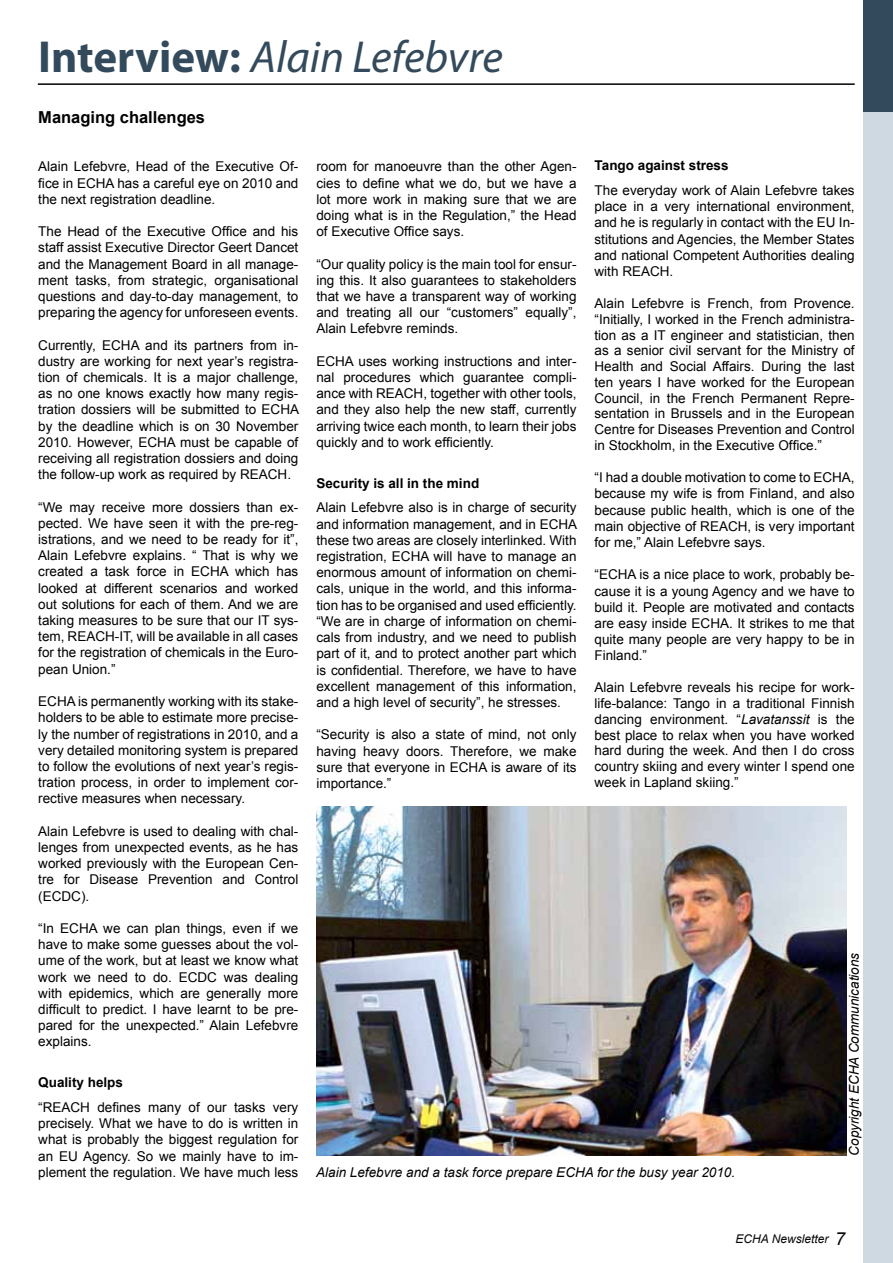
<style>
.page{position:relative;width:893px;height:1263px;background:#fff}
.page>*{position:absolute;margin:0;border:0;box-sizing:border-box;transform-origin:0 0}
.t1{font:italic 45px "Myriad Pro";color:#334a5c}
.t2{font:700 16.5px "Arial";color:#000}
.t3{font:13.5px/16.2px "Arial";color:#000;text-align:justify}
.t4{font:italic 13.5px "Arial";color:#000}
.t5{font:700 13.5px "Arial";color:#000}
.t6{font:italic 12px "Arial";color:#060606}
.s1{font-weight:700;font-style:normal}
.s2{font-style:italic}
.s3{font-size:18px}
</style>
<div class="page">
<div style="left:863px;top:0;width:30px;height:1263px;background:#ced9e2"></div>
<div style="left:863px;top:0;width:30px;height:111px;background:#334a5c"></div>
<hr style="left:38px;top:83px;width:817px;height:2px;background:#000">
<img style="left:316px;top:807px;width:530px;height:348px">
<h1 class="t1" style="left:38px;top:29px;width:466px"><span class="s1">Interview:</span> Alain Lefebvre</h1>
<p class="t2" style="left:38px;top:106px;width:168px">Managing challenges</p>
<p class="t3" style="left:38px;top:159px;width:262px">Alain Lefebvre, Head of the Executive Of&shy;fice in ECHA has a careful eye on 2010 and the next registration deadline.</p>
<p class="t3" style="left:38px;top:224px;width:262px">The Head of the Executive Office and his staff assist Executive Director Geert Dancet and the Management Board in all manage&shy;ment tasks, from strategic, organisational questions and day-to-day management, to preparing the agency for unforeseen events.</p>
<p class="t3" style="left:38px;top:337px;width:262px">Currently, ECHA and its partners from in&shy;dustry are working for next year’s registra&shy;tion of chemicals. It is a major challenge, as no one knows exactly how many regis&shy;tration dossiers will be submitted to ECHA by the deadline which is on 30 November 2010. However, ECHA must be capable of receiving all registration dossiers and doing the follow-up work as required by REACH.</p>
<p class="t3" style="left:38px;top:499px;width:262px">“We may receive more dossiers than ex&shy;pected. We have seen it with the pre-reg&shy;istrations, and we need to be ready for it”, Alain Lefebvre explains. “ That is why we created a task force in ECHA which has looked at different scenarios and worked out solutions for each of them. And we are taking measures to be sure that our IT sys&shy;tem, REACH-IT, will be available in all cases for the registration of chemicals in the Euro&shy;pean Union.”</p>
<p class="t3" style="left:38px;top:693px;width:262px">ECHA is permanently working with its stake&shy;holders to be able to estimate more precise&shy;ly the number of registrations in 2010, and a very detailed monitoring system is prepared to follow the evolutions of next year’s regis&shy;tration process, in order to implement cor&shy;rective measures when necessary.</p>
<p class="t3" style="left:38px;top:823px;width:262px">Alain Lefebvre is used to dealing with chal&shy;lenges from unexpected events, as he has worked previously with the European Cen&shy;tre for Disease Prevention and Control (ECDC).</p>
<p class="t3" style="left:38px;top:920px;width:262px">“In ECHA we can plan things, even if we have to make some guesses about the vol&shy;ume of the work, but at least we know what work we need to do. ECDC was dealing with epidemics, which are generally more difficult to predict. I have learnt to be pre&shy;pared for the unexpected.” Alain Lefebvre explains.</p>
<p class="t5" style="left:38px;top:1073px;width:86px">Quality helps</p>
<p class="t3" style="left:38px;top:1099px;width:262px">“REACH defines many of our tasks very precisely. What we have to do is written in what is probably the biggest regulation for an EU Agency. So we mainly have to im&shy;plement the regulation. We have much less</p>
<p class="t3" style="left:316px;top:159px;width:262px">room for manoeuvre than the other Agen&shy;cies to define what we do, but we have a lot more work in making sure that we are doing what is in the Regulation,” the Head of Executive Office says.</p>
<p class="t3" style="left:316px;top:256px;width:262px">“Our quality policy is the main tool for ensur&shy;ing this. It also guarantees to stakeholders that we have a transparent way of working and treating all our “customers” equally”, Alain Lefebvre reminds.</p>
<p class="t3" style="left:316px;top:353px;width:262px">ECHA uses working instructions and inter&shy;nal procedures which guarantee compli&shy;ance with REACH, together with other tools, and they also help the new staff, currently arriving twice each month, to learn their jobs quickly and to work efficiently.</p>
<p class="t5" style="left:316px;top:474px;width:164px">Security is all in the mind</p>
<p class="t3" style="left:316px;top:500px;width:262px">Alain Lefebvre also is in charge of security and information management, and in ECHA these two areas are closely interlinked. With registration, ECHA will have to manage an enormous amount of information on chemi&shy;cals, unique in the world, and this informa&shy;tion has to be organised and used efficiently. “We are in charge of information on chemi&shy;cals from industry, and we need to publish part of it, and to protect another part which is confidential. Therefore, we have to have excellent management of this information, and a high level of security”, he stresses.</p>
<p class="t3" style="left:316px;top:727px;width:262px">“Security is also a state of mind, not only having heavy doors. Therefore, we make sure that everyone in ECHA is aware of its importance.”</p>
<p class="t5" style="left:595px;top:157px;width:136px">Tango against stress</p>
<p class="t3" style="left:595px;top:182px;width:262px">The everyday work of Alain Lefebvre takes place in a very international environment, and he is regularly in contact with the EU In&shy;stitutions and Agencies, the Member States and national Competent Authorities dealing with REACH.</p>
<p class="t3" style="left:595px;top:296px;width:262px;line-height:15.8px">Alain Lefebvre is French, from Provence. “Initially, I worked in the French administra&shy;tion as a IT engineer and statistician, then as a senior civil servant for the Ministry of Health and Social Affairs. During the last ten years I have worked for the European Council, in the French Permanent Repre&shy;sentation in Brussels and in the European Centre for Diseases Prevention and Control in Stockholm, in the Executive Office.”</p>
<p class="t3" style="left:595px;top:469px;width:262px">“I had a double motivation to come to ECHA, because my wife is from Finland, and also because public health, which is one of the main objective of REACH, is very important for me,” Alain Lefebvre says.</p>
<p class="t3" style="left:595px;top:567px;width:262px">“ECHA is a nice place to work, probably be&shy;cause it is a young Agency and we have to build it. People are motivated and contacts are easy inside ECHA. It strikes to me that quite many people are very happy to be in Finland.”</p>
<p class="t3" style="left:595px;top:680px;width:262px;line-height:15.8px">Alain Lefebvre reveals his recipe for work&shy;life-balance: Tango in a traditional Finnish dancing environment. “<span class="s2">Lavatanssit</span> is the best place to relax when you have worked hard during the week. And then I do cross country skiing and every winter I spend one week in Lapland skiing.”</p>
<p class="t4" style="left:845px;top:1155px;width:204px;rotate:-90deg">Copyright ECHA Communications</p>
<p class="t4" style="left:316px;top:1163px;width:420px">Alain Lefebvre and a task force prepare ECHA for the busy year 2010.</p>
<p class="t6" style="left:735px;top:1231px;width:111px">ECHA Newsletter <span class="s3">7</span></p>
</div>
